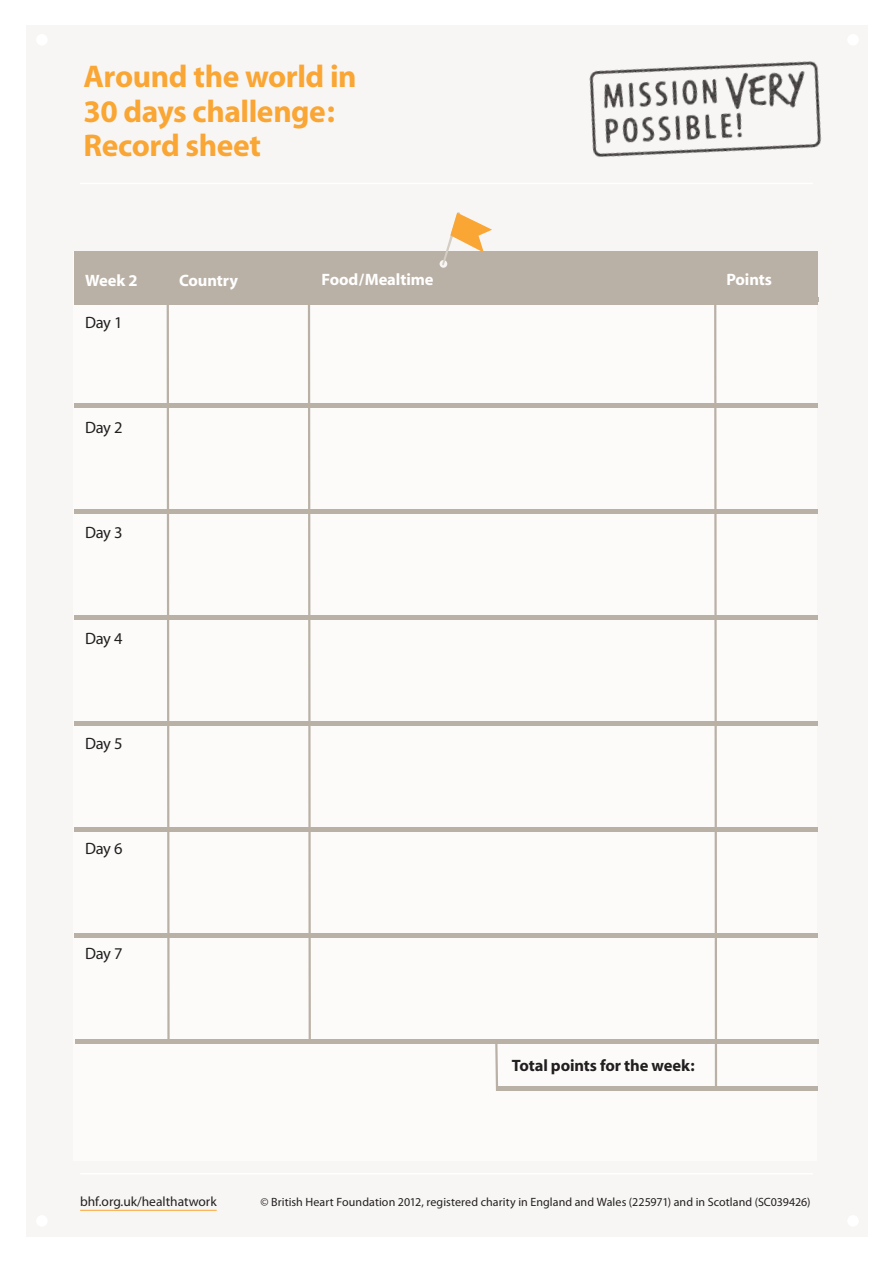
<style>
.page{position:relative;width:893px;height:1263px;background:#fff}
.page>*{position:absolute;margin:0;border:0;box-sizing:border-box;transform-origin:0 0}
.t1{font:700 31.5px "Myriad";letter-spacing:-.015em;color:#faa634}
.t2{font:700 16.5px "Myriad";letter-spacing:-.005em;color:#fff}
.t3{font:16.5px "Myriad";letter-spacing:-.025em;color:#231f20}
.t4{font:700 16.5px "Myriad";letter-spacing:-.01em;color:#231f20}
.t5{font:13.5px "Myriad";color:#231f20}
.t6{font:12px "Myriad Pro";letter-spacing:.005em;color:#231f20}
</style>
<div class="page">
<div style="left:26px;top:26px;width:842px;height:1211px;background:#f8f6f4"></div>
<div style="left:847px;top:34px;width:12px;height:12px;background:#fff;border-radius:50%"></div>
<div style="left:847px;top:1215px;width:12px;height:12px;background:#fff;border-radius:50%"></div>
<div style="left:36px;top:34px;width:12px;height:12px;background:#fff;border-radius:50%"></div>
<div style="left:36px;top:1215px;width:12px;height:12px;background:#fff;border-radius:50%"></div>
<hr style="left:80px;top:183px;width:733px;height:1px;background:#fff">
<hr style="left:80px;top:1210px;width:137px;height:1px;background:#faa634">
<hr style="left:80px;top:1173px;width:733px;height:1px;background:#fff">
<img style="left:589px;top:61px;width:233px;height:97px">
<div style="left:74px;top:252px;width:743px;height:909px;background:#fcfbfa"></div>
<div style="left:74px;top:251px;width:744px;height:54px;background:#bab1a6"></div>
<div style="left:75px;top:297px;width:744px;height:5px;background:#bab1a6"></div>
<hr style="left:74px;top:721px;width:744px;height:4px;background:#bab1a6">
<div style="left:74px;top:615px;width:744px;height:5px;background:#bab1a6"></div>
<div style="left:74px;top:509px;width:744px;height:5px;background:#bab1a6"></div>
<div style="left:74px;top:403px;width:744px;height:5px;background:#bab1a6"></div>
<hr style="left:74px;top:827px;width:744px;height:4px;background:#bab1a6">
<hr style="left:74px;top:933px;width:744px;height:4px;background:#bab1a6">
<hr style="left:75px;top:1039px;width:743px;height:4px;background:#bab1a6">
<hr style="left:497px;top:1086px;width:321px;height:4px;background:#bab1a6">
<div style="left:440px;top:260px;width:7px;height:8px;background:#f8f6f4;border-radius:50%"></div>
<svg style="left:442px;top:212px;width:50px;height:53px"></svg>
<svg style="left:713px;top:305px;width:5px;height:786px"></svg>
<svg style="left:165px;top:305px;width:6px;height:739px"></svg>
<svg style="left:307px;top:305px;width:5px;height:734px"></svg>
<svg style="left:494px;top:1043px;width:5px;height:48px"></svg>
<p class="t1" style="left:84px;top:61px;width:275px">Around the world in</p>
<p class="t1" style="left:84px;top:95px;width:253px">30 days challenge:</p>
<p class="t1" style="left:84px;top:130px;width:179px">Record sheet</p>
<p class="t2" style="left:85px;top:272px;width:54px">Week 2</p>
<p class="t2" style="left:726px;top:271px;width:47px">Points</p>
<p class="t3" style="left:85px;top:315px;width:39px">Day 1</p>
<p class="t2" style="left:179px;top:272px;width:60px">Country</p>
<p class="t2" style="left:321px;top:271px;width:114px">Food/Mealtime</p>
<p class="t3" style="left:85px;top:420px;width:39px">Day 2</p>
<p class="t3" style="left:85px;top:525px;width:39px">Day 3</p>
<p class="t3" style="left:85px;top:630px;width:39px">Day 4</p>
<p class="t3" style="left:85px;top:735px;width:39px">Day 5</p>
<p class="t3" style="left:85px;top:840px;width:39px">Day 6</p>
<p class="t3" style="left:85px;top:945px;width:39px">Day 7</p>
<p class="t4" style="left:512px;top:1057px;width:185px">Total points for the week:</p>
<p class="t5" style="left:80px;top:1195px;width:138px">bhf.org.uk/healthatwork</p>
<p class="t6" style="left:260px;top:1194px;width:552px">© British Heart Foundation 2012, registered charity in England and Wales (225971) and in Scotland (SC039426)</p>
</div>
